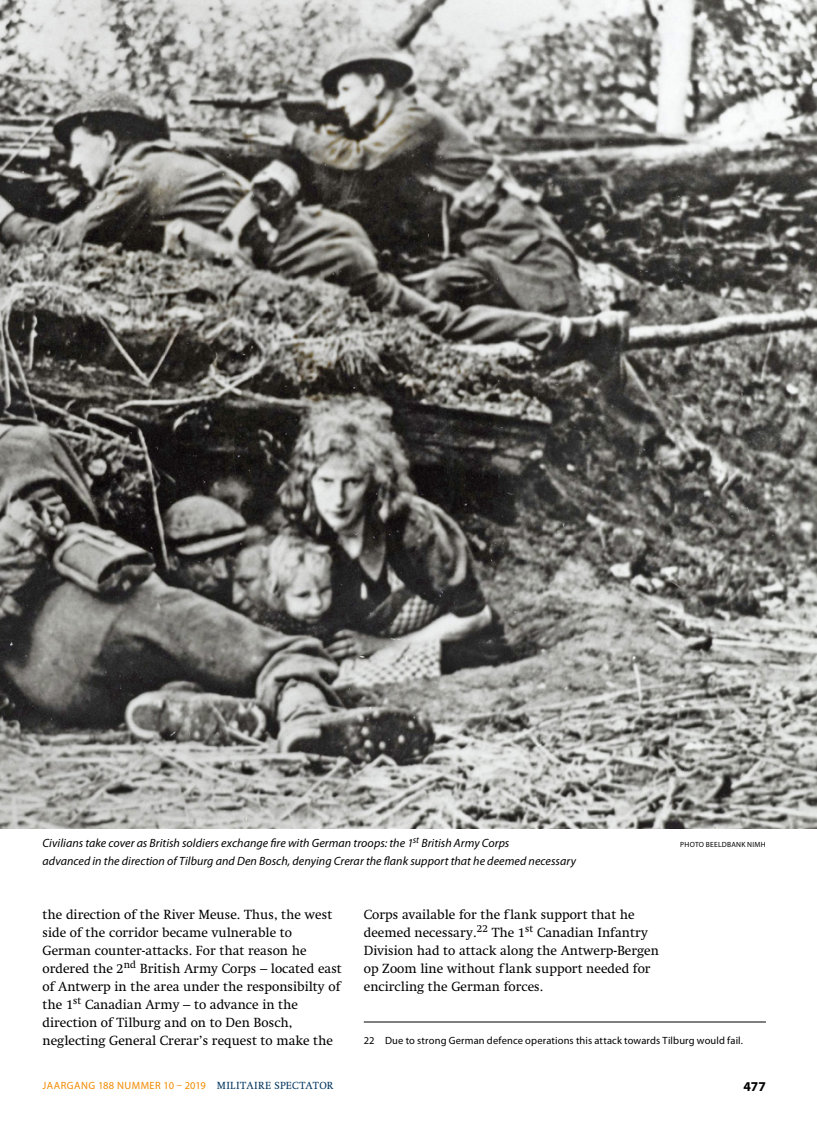
<style>
.page{position:relative;width:817px;height:1136px;background:#fff}
.page>*{position:absolute;margin:0;border:0;box-sizing:border-box;transform-origin:0 0}
.t1{font:13.5px/18px "Swift LT Std";color:#000}
.t2{font:700 13.5px "Myriad Pro";color:#000}
.t3{font:italic 12px "Myriad Pro";letter-spacing:.005em;color:#000}
.t4{font:10.5px "Myriad Pro";letter-spacing:.01em;color:#000}
.t5{font:10.5px "Myriad Pro";letter-spacing:.045em;color:#f38a00}
.t6{font:7.5px "Myriad Pro";letter-spacing:.035em;color:#000}
.s1{font-family:"Swift LT Std";color:#00355f}
</style>
<div class="page">
<img style="left:0;top:0;width:816px;height:828px">
<hr style="left:364px;top:1021px;width:401px;height:1px;background:#000">
<p class="t3" style="left:43px;top:835px;width:468px">Civilians take cover as British soldiers exchange fire with German troops: the 1<sup>st</sup> British Army Corps</p>
<p class="t6" style="left:680px;top:839px;width:87px">PHOTO BEELDBANK NIMH</p>
<p class="t3" style="left:43px;top:853px;width:535px">advanced in the direction of Tilburg and Den Bosch, denying Crerar the flank support that he deemed necessary</p>
<p class="t1" style="left:43px;top:905px;width:301px">the direction of the River Meuse. Thus, the west side of the corridor became vulnerable to German counter-attacks. For that reason he ordered the 2<sup>nd</sup> British Army Corps – located east of Antwerp in the area under the responsibilty of the 1<sup>st</sup> Canadian Army – to advance in the direction of Tilburg and on to Den Bosch, neglecting General Crerar’s request to make the</p>
<p class="t1" style="left:364px;top:905px;width:297px">Corps available for the flank support that he deemed necessary.<sup>22</sup> The 1<sup>st</sup> Canadian Infantry Division had to attack along the Antwerp-Bergen op Zoom line without flank support needed for encircling the German forces.</p>
<p class="t4" style="left:364px;top:1033px;width:381px">22 Due to strong German defence operations this attack towards Tilburg would fail.</p>
<p class="t5" style="left:43px;top:1078px;width:292px">JAARGANG 188 NUMMER 10 – 2019 <span class="s1">MILITAIRE SPECTATOR</span></p>
<p class="t2" style="left:743px;top:1077px;width:24px">477</p>
</div>
